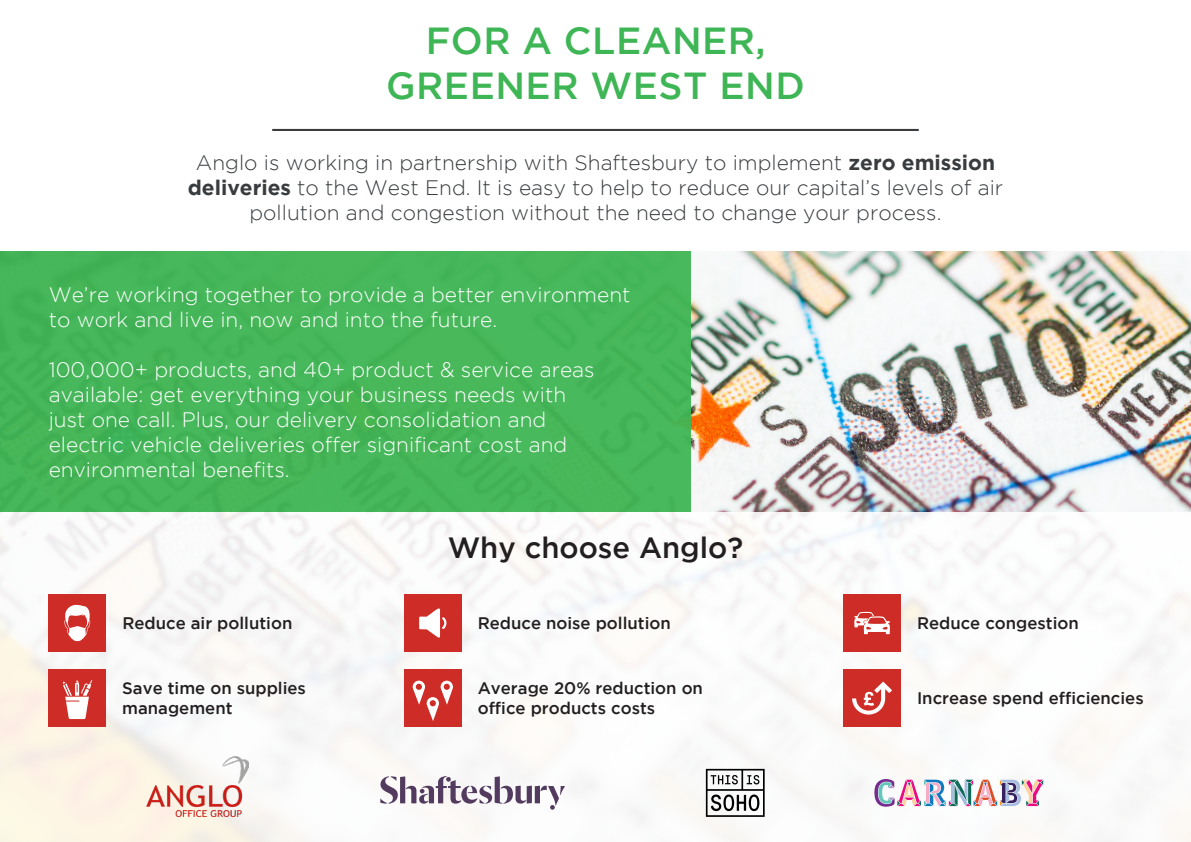
<style>
.page{position:relative;width:1191px;height:842px;background:#fff}
.page>*{position:absolute;margin:0;border:0;box-sizing:border-box;transform-origin:0 0}
.t1{font:500 37.6px/45.2px "Gotham";letter-spacing:.015em;color:#3fb655;text-align:center}
.t2{font:500 29.2px "Gotham";color:#231f20}
.t3{font:300 20.8px/25px "Gotham";color:#fff}
.t4{font:300 20.8px/25px "Gotham";color:#383c3f;text-align:center}
.t5{font:500 16.8px/20px "Gotham";color:#231f20}
.s1{font-weight:700}
</style>
<div class="page">
<img style="left:691px;top:251px;width:500px;height:261px">
<div style="left:0;top:251px;width:691px;height:261px;background:#47b75b"></div>
<div style="left:49px;top:594px;width:57px;height:58px;background:#ce2c27"></div>
<svg style="left:64px;top:605px;width:26px;height:36px"></svg>
<div style="left:404px;top:594px;width:57px;height:58px;background:#ce2c27"></div>
<svg style="left:419px;top:608px;width:27px;height:30px"></svg>
<div style="left:843px;top:594px;width:57px;height:58px;background:#ce2c27"></div>
<svg style="left:854px;top:612px;width:36px;height:22px"></svg>
<div style="left:49px;top:669px;width:57px;height:58px;background:#ce2c27"></div>
<svg style="left:63px;top:680px;width:29px;height:39px"></svg>
<div style="left:404px;top:669px;width:57px;height:58px;background:#ce2c27"></div>
<svg style="left:413px;top:681px;width:40px;height:40px"></svg>
<div style="left:843px;top:669px;width:57px;height:58px;background:#ce2c27"></div>
<svg style="left:852px;top:681px;width:40px;height:33px"></svg>
<hr style="left:272px;top:129px;width:646px;height:2px;background:#383c3f">
<img style="left:146px;top:756px;width:102px;height:61px">
<svg style="left:706px;top:769px;width:58px;height:48px"></svg>
<svg style="left:874px;top:779px;width:169px;height:28px"></svg>
<div style="left:400px;top:776px;width:5px;height:27px;background:#523b5f"></div>
<svg style="left:406px;top:776px;width:159px;height:34px"></svg>
<svg style="left:380px;top:776px;width:18px;height:28px"></svg>
<p class="t1" style="left:386px;top:17px;width:420px">FOR A CLEANER,<br>GREENER WEST END</p>
<p class="t4" style="left:188px;top:150px;width:817px">Anglo is working in partnership with Shaftesbury to implement <span class="s1">zero emission deliveries</span> to the West End. It is easy to help to reduce our capital’s levels of air pollution and congestion without the need to change your process.</p>
<p class="t3" style="left:49px;top:282px;width:583px">We’re working together to provide a better environment to work and live in, now and into the future.</p>
<p class="t3" style="left:49px;top:357px;width:547px">100,000+ products, and 40+ product &amp; service areas available: get everything your business needs with just one call. Plus, our delivery consolidation and electric vehicle deliveries offer significant cost and environmental benefits.</p>
<p class="t2" style="left:448px;top:531px;width:297px">Why choose Anglo?</p>
<p class="t5" style="left:122px;top:613px;width:171px">Reduce air pollution</p>
<p class="t5" style="left:478px;top:613px;width:195px">Reduce noise pollution</p>
<p class="t5" style="left:917px;top:613px;width:163px">Reduce congestion</p>
<p class="t5" style="left:122px;top:678px;width:185px">Save time on supplies management</p>
<p class="t5" style="left:478px;top:678px;width:227px">Average 20% reduction on office products costs</p>
<p class="t5" style="left:917px;top:688px;width:228px">Increase spend efficiencies</p>
</div>
